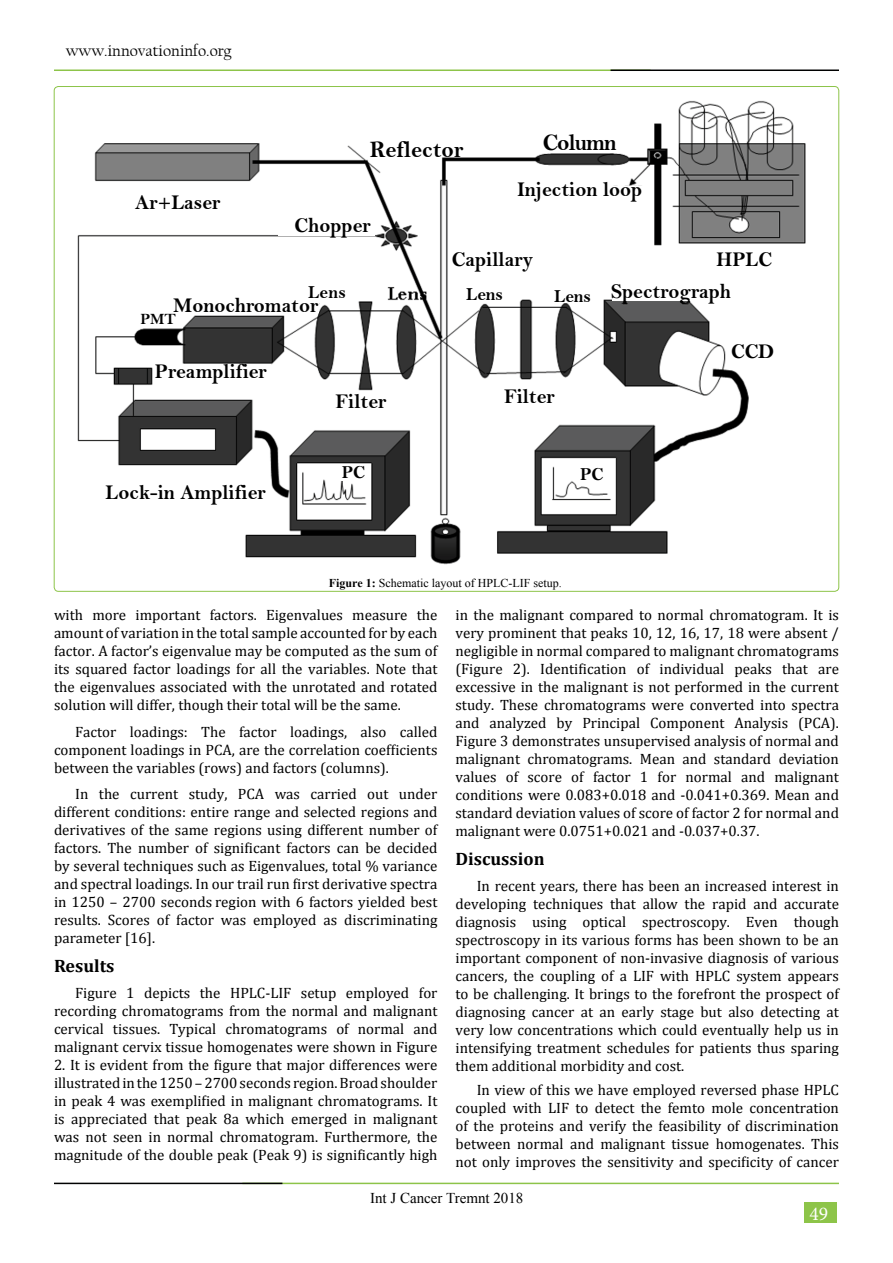
<style>
.page{position:relative;width:893px;height:1263px;background:#fff}
.page>*{position:absolute;margin:0;border:0;box-sizing:border-box;transform-origin:0 0}
.t1{font:23.7px "Bell MT Bold";color:#000}
.t2{font:21.15px/32.1px "Bell MT Bold";color:#000}
.t3{font:19.5px "Minion Pro";color:#fff}
.t4{font:18.45px "Bell MT Bold";color:#000}
.t5{font:700 18px "Cambria";color:#000}
.t6{font:16.5px "Californian FB";color:#000}
.t7{font:15.75px "Bell MT Bold";color:#000}
.t8{font:15px/18px "Cambria";color:#000;text-align:justify}
.t9{font:15px "Times New Roman";color:#000}
.t10{font:12px "Times New Roman";color:#000}
.s1{font-weight:700}
</style>
<div class="page">
<div style="left:804px;top:1202px;width:32px;height:21px;background:#8dc449"></div>
<hr style="left:54px;top:70px;width:597px;height:1px;background:#8dc449">
<hr style="left:610px;top:70px;width:229px;height:1px;background:#000101">
<hr style="left:242px;top:1183px;width:597px;height:1px;background:#8dc449">
<hr style="left:54px;top:1183px;width:228px;height:1px;background:#000101">
<img style="left:77px;top:100px;width:729px;height:465px">
<div style="left:370px;top:139px;width:96px;height:18px;background:#fff"></div>
<div style="left:278px;top:214px;width:97px;height:21px;background:#fff"></div>
<div style="left:130px;top:191px;width:96px;height:22px;background:#fff"></div>
<div style="left:313px;top:392px;width:97px;height:21px;background:#fff"></div>
<div style="left:469px;top:385px;width:96px;height:21px;background:#fff"></div>
<div style="left:100px;top:483px;width:170px;height:24px;background:#fff"></div>
<div style="left:155px;top:365px;width:116px;height:20px;background:#fff"></div>
<div style="left:726px;top:339px;width:54px;height:21px;background:#fff"></div>
<div style="left:708px;top:248px;width:96px;height:63px;background:#fff"></div>
<div style="left:450px;top:244px;width:96px;height:33px;background:#fff"></div>
<div style="left:577px;top:463px;width:30px;height:17px;background:#fff"></div>
<div style="left:339px;top:464px;width:29px;height:17px;background:#fff"></div>
<div style="left:294px;top:283px;width:60px;height:20px;background:#fff"></div>
<div style="left:123px;top:308px;width:59px;height:20px;background:#fff"></div>
<div style="left:159px;top:293px;width:160px;height:20px;background:#fff"></div>
<div style="left:458px;top:283px;width:48px;height:20px;background:#fff"></div>
<div style="left:546px;top:284px;width:48px;height:19px;background:#fff"></div>
<div style="left:612px;top:281px;width:123px;height:19px;background:#fff"></div>
<div style="left:525px;top:134px;width:96px;height:18px;background:#fff"></div>
<div style="left:513px;top:180px;width:97px;height:22px;background:#fff"></div>
<div style="left:550px;top:186px;width:97px;height:22px;background:#fff"></div>
<p class="t6" style="left:66px;top:42px;width:167px">www.innovationinfo.org</p>
<h2 class="t2" style="left:135px;top:186px;width:87px">Ar+Laser</h2>
<h1 class="t1" style="left:370px;top:135px;width:95px">Reflector</h1>
<h1 class="t1" style="left:543px;top:129px;width:75px">Column</h1>
<h2 class="t2" style="left:295px;top:209px;width:78px">Chopper</h2>
<h2 class="t2" style="left:517px;top:173px;width:127px">Injection loop</h2>
<h2 class="t2" style="left:452px;top:243px;width:83px">Capillary</h2>
<p class="t4" style="left:308px;top:281px;width:39px">Lens</p>
<p class="t4" style="left:466px;top:283px;width:38px">Lens</p>
<p class="t4" style="left:554px;top:285px;width:38px">Lens</p>
<h2 class="t2" style="left:173px;top:289px;width:147px">Monochromator</h2>
<p class="t7" style="left:140px;top:310px;width:37px">PMT</p>
<h2 class="t2" style="left:155px;top:355px;width:113px">Preamplifier</h2>
<h2 class="t2" style="left:336px;top:385px;width:52px">Filter</h2>
<h2 class="t2" style="left:504px;top:380px;width:52px">Filter</h2>
<h2 class="t2" style="left:611px;top:243px;width:163px;text-indent:105px">HPLC<br>Spectrograph</h2>
<h2 class="t2" style="left:731px;top:335px;width:45px">CCD</h2>
<h2 class="t2" style="left:106px;top:476px;width:162px">Lock-in Amplifier</h2>
<p class="t4" style="left:342px;top:461px;width:25px">PC</p>
<p class="t4" style="left:580px;top:463px;width:25px">PC</p>
<p class="t10" style="left:329px;top:575px;width:234px"><span class="s1">Figure 1:</span> Schematic layout of HPLC-LIF setup.</p>
<p class="t8" style="left:54px;top:606px;width:385px">with more important factors. Eigenvalues measure the amount of variation in the total sample accounted for by each factor. A factor’s eigenvalue may be computed as the sum of its squared factor loadings for all the variables. Note that the eigenvalues associated with the unrotated and rotated solution will differ, though their total will be the same.</p>
<p class="t8" style="left:54px;top:722px;width:385px;text-indent:21px">Factor loadings: The factor loadings, also called component loadings in PCA, are the correlation coefficients between the variables (rows) and factors (columns).</p>
<p class="t8" style="left:54px;top:785px;width:385px;text-indent:21px">In the current study, PCA was carried out under different conditions: entire range and selected regions and derivatives of the same regions using different number of factors. The number of significant factors can be decided by several techniques such as Eigenvalues, total % variance and spectral loadings. In our trail run first derivative spectra in 1250 – 2700 seconds region with 6 factors yielded best results. Scores of factor was employed as discriminating parameter [16].</p>
<p class="t5" style="left:54px;top:953px;width:62px">Results</p>
<p class="t8" style="left:54px;top:984px;width:385px;text-indent:21px">Figure 1 depicts the HPLC-LIF setup employed for recording chromatograms from the normal and malignant cervical tissues. Typical chromatograms of normal and malignant cervix tissue homogenates were shown in Figure</p>
<p class="t8" style="left:54px;top:1056px;width:385px">2. It is evident from the figure that major differences were illustrated in the 1250 – 2700 seconds region. Broad shoulder in peak 4 was exemplified in malignant chromatograms. It is appreciated that peak 8a which emerged in malignant was not seen in normal chromatogram. Furthermore, the magnitude of the double peak (Peak 9) is significantly high</p>
<p class="t8" style="left:455px;top:606px;width:385px">in the malignant compared to normal chromatogram. It is very prominent that peaks 10, 12, 16, 17, 18 were absent / negligible in normal compared to malignant chromatograms (Figure 2). Identification of individual peaks that are excessive in the malignant is not performed in the current study. These chromatograms were converted into spectra and analyzed by Principal Component Analysis (PCA).<br>Figure 3 demonstrates unsupervised analysis of normal and malignant chromatograms. Mean and standard deviation values of score of factor 1 for normal and malignant conditions were 0.083+0.018 and -0.041+0.369. Mean and standard deviation values of score of factor 2 for normal and malignant were 0.0751+0.021 and -0.037+0.37.</p>
<p class="t5" style="left:455px;top:846px;width:91px">Discussion</p>
<p class="t8" style="left:455px;top:877px;width:385px;text-indent:21px">In recent years, there has been an increased interest in developing techniques that allow the rapid and accurate diagnosis using optical spectroscopy. Even though spectroscopy in its various forms has been shown to be an important component of non-invasive diagnosis of various cancers, the coupling of a LIF with HPLC system appears to be challenging. It brings to the forefront the prospect of diagnosing cancer at an early stage but also detecting at very low concentrations which could eventually help us in intensifying treatment schedules for patients thus sparing them additional morbidity and cost.</p>
<p class="t8" style="left:455px;top:1080px;width:385px;text-indent:21px">In view of this we have employed reversed phase HPLC coupled with LIF to detect the femto mole concentration of the proteins and verify the feasibility of discrimination between normal and malignant tissue homogenates. This not only improves the sensitivity and specificity of cancer</p>
<p class="t9" style="left:370px;top:1188px;width:155px">Int J Cancer Tremnt 2018</p>
<h3 class="t3" style="left:809px;top:1200px;width:20px">49</h3>
</div>
